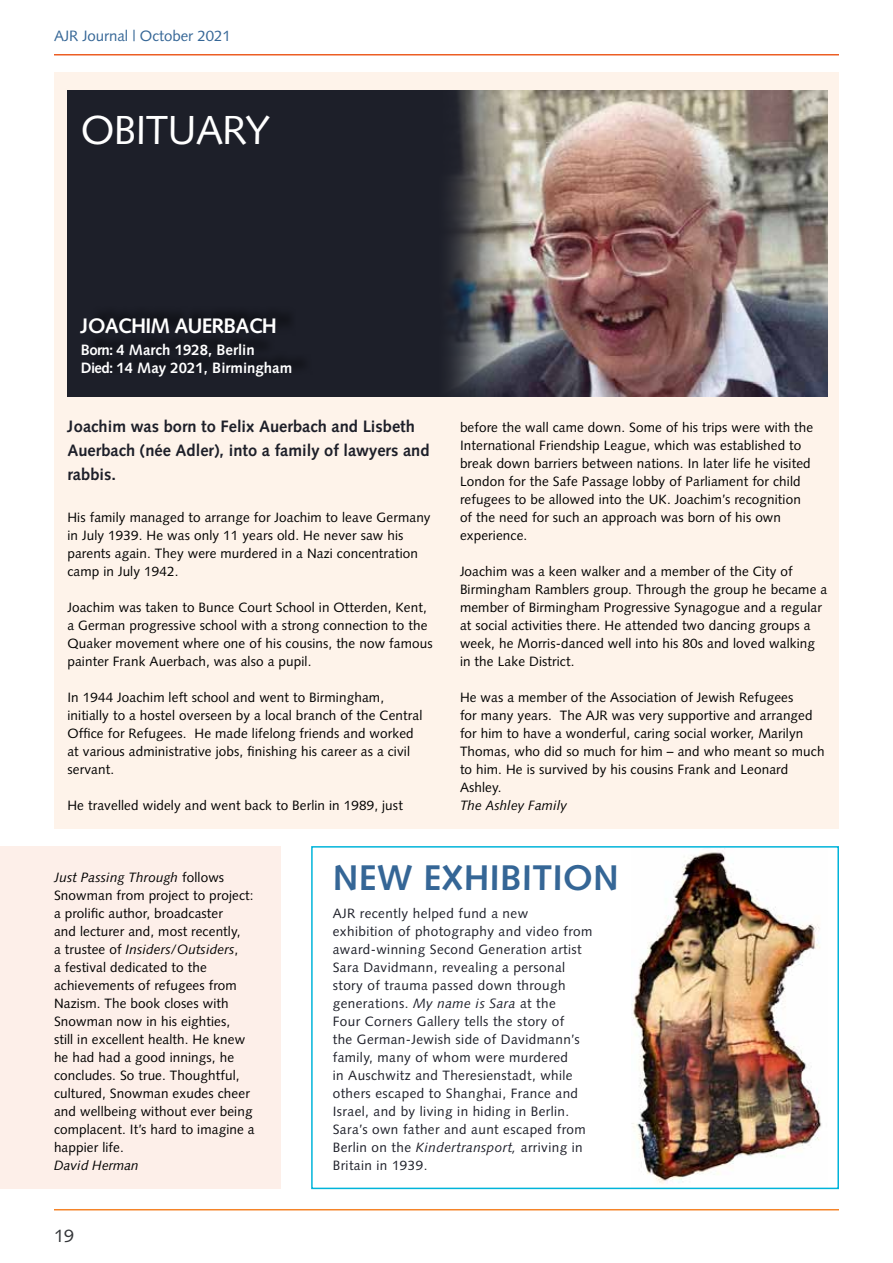
<style>
.page{position:relative;width:893px;height:1263px;background:#fff}
.page>*{position:absolute;margin:0;border:0;box-sizing:border-box;transform-origin:0 0}
.t1{font:40.5px "Syntax LT Std";letter-spacing:-.02em;color:#fff}
.t2{font:700 35.7px "Syntax LT Std";letter-spacing:.01em;color:#356696}
.t3{font:700 21px "Syntax LT Std";letter-spacing:-.04em;color:#fff}
.t4{font:18px "Syntax LT Std";color:#333538}
.t5{font:700 16.5px/24px "Syntax LT Std";color:#1d1f29}
.t6{font:700 15px/18px "Syntax LT Std";color:#fff}
.t7{font:15px "Syntax LT Std";color:#356696}
.t8{font:13.5px/18px "Syntax LT Std";letter-spacing:.01em;color:#000}
.t9{font:13.5px/18px "Syntax LT Std";letter-spacing:.03em;color:#1d1f29}
.t10{font:italic 13.5px "Syntax LT Std";color:#000}
.s1{font-style:italic}
</style>
<div class="page">
<hr style="left:54px;top:1209px;width:785px;height:1px;background:#f58429">
<hr style="left:54px;top:54px;width:785px;height:2px;background:#ec5e24">
<div style="left:0;top:846px;width:281px;height:342px;background:#fdefe9"></div>
<img style="left:632px;top:850px;width:190px;height:334px">
<div style="left:311px;top:846px;width:528px;height:343px;border:2px solid #00b4da"></div>
<div style="left:54px;top:72px;width:785px;height:756px;background:#fef3ea"></div>
<div style="left:67px;top:90px;width:760px;height:306px;background:#1d1f29"></div>
<img style="left:677px;top:90px;width:150px;height:306px">
<img style="left:449px;top:90px;width:228px;height:306px">
<div style="left:87px;top:305px;width:226px;height:74px;background:#191b24"></div>
<p class="t7" style="left:54px;top:27px;width:178px">AJR Journal | October 2021</p>
<h1 class="t1" style="left:81px;top:106px;width:191px">OBITUARY</h1>
<h3 class="t3" style="left:81px;top:314px;width:198px">JOACHIM AUERBACH</h3>
<p class="t6" style="left:81px;top:341px;width:213px">Born: 4 March 1928, Berlin<br>Died: 14 May 2021, Birmingham</p>
<p class="t5" style="left:67px;top:414px;width:364px">Joachim was born to Felix Auerbach and Lisbeth<br>Auerbach (née Adler), into a family of lawyers and rabbis.</p>
<p class="t8" style="left:67px;top:508px;width:365px">His family managed to arrange for Joachim to leave Germany in July 1939. He was only 11 years old. He never saw his parents again. They were murdered in a Nazi concentration camp in July 1942.</p>
<p class="t8" style="left:67px;top:598px;width:367px">Joachim was taken to Bunce Court School in Otterden, Kent, a German progressive school with a strong connection to the Quaker movement where one of his cousins, the now famous painter Frank Auerbach, was also a pupil.</p>
<p class="t8" style="left:67px;top:688px;width:356px">In 1944 Joachim left school and went to Birmingham, initially to a hostel overseen by a local branch of the Central Office for Refugees. He made lifelong friends and worked at various administrative jobs, finishing his career as a civil servant.</p>
<p class="t8" style="left:67px;top:796px;width:337px">He travelled widely and went back to Berlin in 1989, just</p>
<p class="t8" style="left:460px;top:418px;width:355px">before the wall came down. Some of his trips were with the International Friendship League, which was established to break down barriers between nations. In later life he visited London for the Safe Passage lobby of Parliament for child refugees to be allowed into the UK. Joachim’s recognition of the need for such an approach was born of his own experience.</p>
<p class="t8" style="left:460px;top:562px;width:369px">Joachim was a keen walker and a member of the City of Birmingham Ramblers group. Through the group he became a member of Birmingham Progressive Synagogue and a regular at social activities there. He attended two dancing groups a week, he Morris-danced well into his 80s and loved walking in the Lake District.</p>
<p class="t8" style="left:460px;top:688px;width:366px">He was a member of the Association of Jewish Refugees<br>for many years. The AJR was very supportive and arranged for him to have a wonderful, caring social worker, Marilyn Thomas, who did so much for him – and who meant so much to him. He is survived by his cousins Frank and Leonard Ashley.</p>
<p class="t10" style="left:460px;top:797px;width:109px">The Ashley Family</p>
<p class="t8" style="left:54px;top:868px;width:202px"><span class="s1">Just Passing Through</span> follows<br>Snowman from project to project: a prolific author, broadcaster<br>and lecturer and, most recently,<br>a trustee of <span class="s1">Insiders/Outsiders</span>,<br>a festival dedicated to the achievements of refugees from<br>Nazism. The book closes with<br>Snowman now in his eighties,<br>still in excellent health. He knew he had had a good innings, he concludes. So true. Thoughtful, cultured, Snowman exudes cheer and wellbeing without ever being complacent. It’s hard to imagine a happier life.</p>
<p class="t10" style="left:54px;top:1157px;width:86px">David Herman</p>
<h3 class="t4" style="left:54px;top:1225px;width:22px">19</h3>
<h2 class="t2" style="left:333px;top:857px;width:287px">NEW EXHIBITION</h2>
<p class="t9" style="left:333px;top:904px;width:261px">AJR recently helped fund a new<br>exhibition of photography and video from award-winning Second Generation artist Sara Davidmann, revealing a personal story of trauma passed down through generations. <span class="s1">My name is Sara</span> at the<br>Four Corners Gallery tells the story of<br>the German-Jewish side of Davidmann’s family, many of whom were murdered<br>in Auschwitz and Theresienstadt, while others escaped to Shanghai, France and Israel, and by living in hiding in Berlin.<br>Sara’s own father and aunt escaped from Berlin on the <span class="s1">Kindertransport,</span> arriving in Britain in 1939.</p>
</div>
